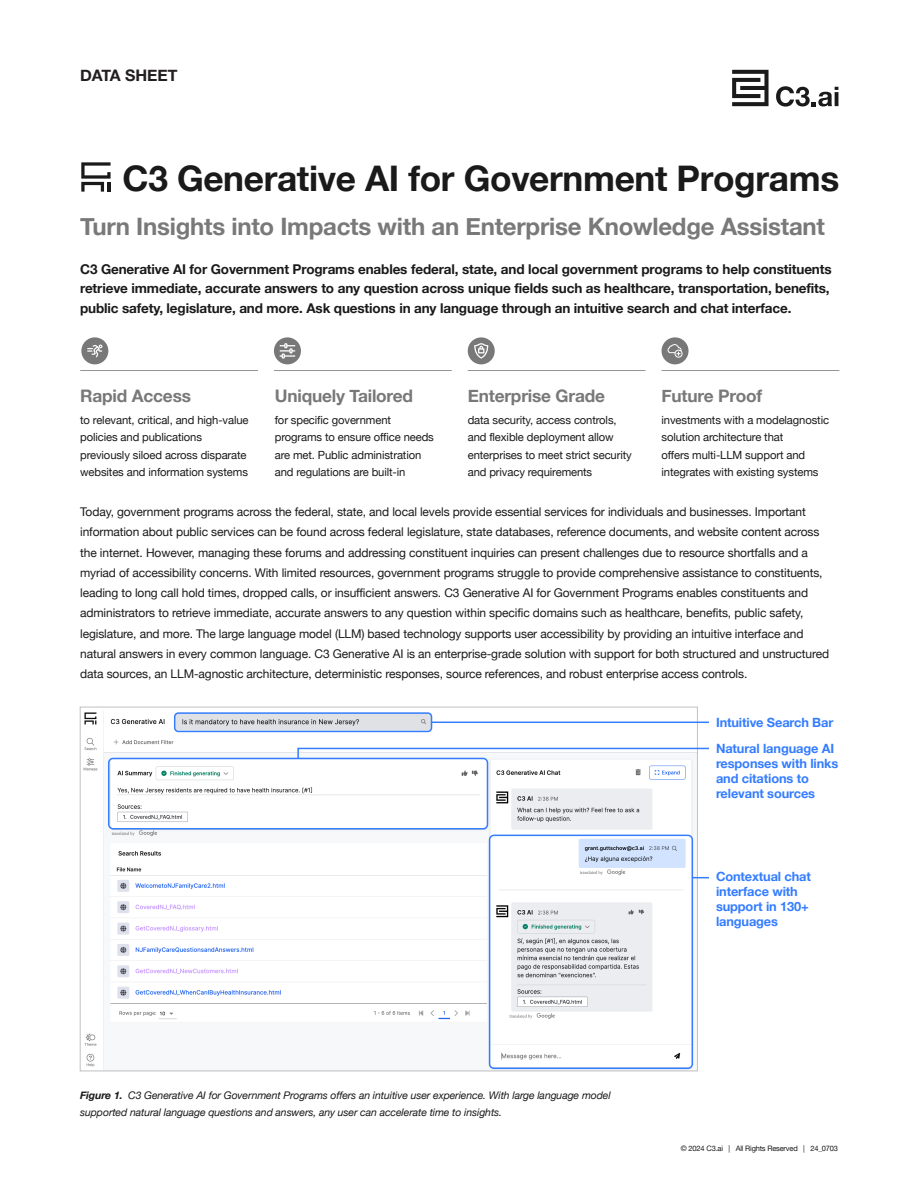
<style>
.page{position:relative;width:918px;height:1188px;background:#fff}
.page>*{position:absolute;margin:0;border:0;box-sizing:border-box;transform-origin:0 0}
.t1{font:700 35.25px "Helvetica Neue";letter-spacing:-.01em;color:#1a1a1a}
.t2{font:700 24px "Helvetica Neue";letter-spacing:-.01em;color:#79797a}
.t3{font:700 17.25px "Helvetica Neue";letter-spacing:-.01em;color:#787878}
.t4{font:700 15.9px "Helvetica Neue";color:#231f20}
.t5{font:700 13.5px/19.5px "Helvetica Neue";letter-spacing:-.01em;color:#1a1a1a}
.t6{font:700 12.75px/15px "Helvetica Neue";letter-spacing:-.01em;color:#347dff}
.t7{font:12px/20.2px "Helvetica Neue";letter-spacing:-.01em;color:#1a1a1a}
.t8{font:11.25px/17.2px "Helvetica Neue";letter-spacing:-.01em;color:#1a1a1a}
.t9{font:italic 10.5px/16.5px "Helvetica Neue";letter-spacing:-.01em;color:#1a1a1a}
.t10{font:7.5px "Helvetica Neue";letter-spacing:-.025em;color:#1a1a1a}
.s1{font-weight:700}
</style>
<div class="page">
<img style="left:83px;top:712px;width:613px;height:357px">
<svg style="left:732px;top:70px;width:37px;height:36px"></svg>
<svg style="left:776px;top:86px;width:62px;height:21px"></svg>
<hr style="left:274px;top:370px;width:178px;height:1px;background:#959595">
<hr style="left:468px;top:370px;width:178px;height:1px;background:#959595">
<hr style="left:662px;top:370px;width:177px;height:1px;background:#959595">
<hr style="left:80px;top:370px;width:178px;height:1px;background:#959595">
<div style="left:81px;top:337px;width:27px;height:27px;background:#787878;border-radius:50%"></div>
<svg style="left:87px;top:345px;width:15px;height:12px"></svg>
<div style="left:468px;top:337px;width:27px;height:27px;background:#787878;border-radius:50%"></div>
<svg style="left:474px;top:343px;width:14px;height:16px"></svg>
<div style="left:662px;top:337px;width:27px;height:27px;background:#787878;border-radius:50%"></div>
<svg style="left:667px;top:344px;width:16px;height:14px"></svg>
<div style="left:108px;top:758px;width:380px;height:72px;border:2px solid #347dff;border-radius:4px"></div>
<div style="left:174px;top:712px;width:258px;height:20px;border:2px solid #347dff;border-radius:4px"></div>
<div style="left:489px;top:835px;width:204px;height:234px;border:2px solid #347dff;border-radius:4px"></div>
<svg style="left:81px;top:162px;width:30px;height:30px"></svg>
<hr style="left:107px;top:182px;width:4px;height:10px;background:#1a1a1a">
<hr style="left:432px;top:722px;width:277px;height:1px;background:#347dff">
<svg style="left:692px;top:877px;width:17px;height:1px"></svg>
<svg style="left:297px;top:747px;width:412px;height:13px"></svg>
<div style="left:274px;top:337px;width:27px;height:27px;background:#787878;border-radius:50%"></div>
<svg style="left:280px;top:343px;width:15px;height:16px"></svg>
<h3 class="t4" style="left:80px;top:63px;width:99px">DATA SHEET</h3>
<h1 class="t1" style="left:123px;top:151px;width:718px">C3 Generative AI for Government Programs</h1>
<h2 class="t2" style="left:80px;top:208px;width:746px">Turn Insights into Impacts with an Enterprise Knowledge Assistant</h2>
<p class="t5" style="left:80px;top:260px;width:753px">C3 Generative AI for Government Programs enables federal, state, and local government programs to help constituents retrieve immediate, accurate answers to any question across unique fields such as healthcare, transportation, benefits, public safety, legislature, and more. Ask questions in any language through an intuitive search and chat interface.</p>
<h3 class="t3" style="left:80px;top:382px;width:112px">Rapid Access</h3>
<h3 class="t3" style="left:275px;top:382px;width:140px">Uniquely Tailored</h3>
<h3 class="t3" style="left:468px;top:382px;width:139px">Enterprise Grade</h3>
<p class="t8" style="left:80px;top:412px;width:170px">to relevant, critical, and high-value policies and publications previously siloed across disparate websites and information systems</p>
<p class="t8" style="left:275px;top:412px;width:161px">for specific government programs to ensure office needs are met. Public administration and regulations are built-in</p>
<p class="t8" style="left:468px;top:412px;width:166px">data security, access controls, and flexible deployment allow enterprises to meet strict security and privacy requirements</p>
<h3 class="t3" style="left:662px;top:382px;width:102px">Future Proof</h3>
<p class="t8" style="left:662px;top:412px;width:169px">investments with a modelagnostic solution architecture that<br>offers multi-LLM support and integrates with existing systems</p>
<p class="t7" style="left:80px;top:502px;width:751px">Today, government programs across the federal, state, and local levels provide essential services for individuals and businesses. Important information about public services can be found across federal legislature, state databases, reference documents, and website content across the internet. However, managing these forums and addressing constituent inquiries can present challenges due to resource shortfalls and a myriad of accessibility concerns. With limited resources, government programs struggle to provide comprehensive assistance to constituents, leading to long call hold times, dropped calls, or insufficient answers. C3 Generative AI for Government Programs enables constituents and administrators to retrieve immediate, accurate answers to any question within specific domains such as healthcare, benefits, public safety, legislature, and more. The large language model (LLM) based technology supports user accessibility by providing an intuitive interface and natural answers in every common language. C3 Generative AI is an enterprise-grade solution with support for both structured and unstructured data sources, an LLM-agnostic architecture, deterministic responses, source references, and robust enterprise access controls.</p>
<p class="t6" style="left:716px;top:709px;width:120px;line-height:26.1px">Intuitive Search Bar<br>Natural language AI</p>
<p class="t6" style="left:716px;top:756px;width:124px">responses with links and citations to relevant sources</p>
<p class="t9" style="left:80px;top:1088px;width:532px"><span class="s1">Figure 1.</span> C3 Generative AI for Government Programs offers an intuitive user experience. With large language model supported natural language questions and answers, any user can accelerate time to insights.</p>
<p class="t6" style="left:716px;top:869px;width:97px">Contextual chat interface with support in 130+ languages</p>
<p class="t10" style="left:681px;top:1143px;width:159px">© 2024 C3.ai | All Rights Reserved | 24_0703</p>
</div>
